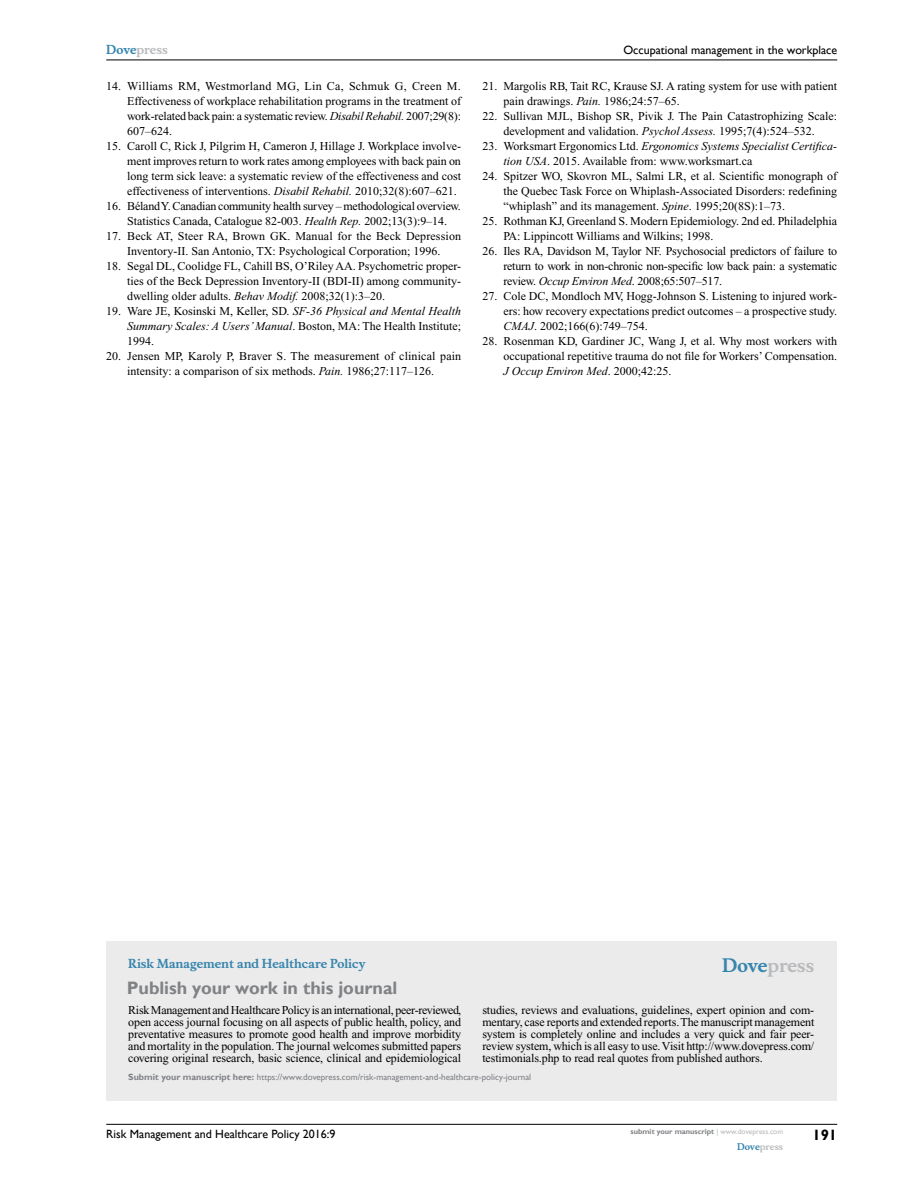
<style>
.page{position:relative;width:918px;height:1188px;background:#fff}
.page>*{position:absolute;margin:0;border:0;box-sizing:border-box;transform-origin:0 0}
.t1{font:700 18px "Gill Sans";color:#808285}
.t2{font:700 18px "Musee";color:#b8babc}
.t3{font:700 15px "Gill Sans";color:#000}
.t4{font:12px/15px "Times New Roman";color:#000;text-align:justify}
.t5{font:12px/15px "Times New Roman";letter-spacing:-.02em;color:#000;text-align:center}
.t6{font:12px "Gill Sans";color:#000}
.t7{font:700 12px "Musee";color:#3785ad}
.t8{font:700 12px "Musee";color:#b8babc}
.t9{font:9px "Gill Sans";color:#808285}
.t10{font:700 9px "Musee";color:#b8babc}
.t11{font:700 7.5px "Gill Sans";color:#808285}
.s1{color:#3785ad}
.s2{font-style:italic}
.s3{font-weight:700}
.s4{font-weight:400;color:#b8babc}
</style>
<div class="page">
<div style="left:106px;top:941px;width:731px;height:159px;background:#ebebec"></div>
<hr style="left:106px;top:1124px;width:731px;height:1px;background:#000">
<hr style="left:106px;top:60px;width:731px;height:1px;background:#000">
<p class="t8" style="left:106px;top:43px;width:63px"><span class="s1">Dove</span>press</p>
<p class="t4" style="left:127px;top:79px;width:335px;text-indent:-21px">14. Williams RM, Westmorland MG, Lin Ca, Schmuk G, Creen M.<br>Effectiveness of workplace rehabilitation programs in the treatment of work-related back pain: a systematic review. <span class="s2">Disabil Rehabil.</span> 2007;29(8):<br>607–624.</p>
<p class="t4" style="left:127px;top:139px;width:335px;text-indent:-21px">15. Caroll C, Rick J, Pilgrim H, Cameron J, Hillage J. Workplace involve&shy;ment improves return to work rates among employees with back pain on long term sick leave: a systematic review of the effectiveness and cost effectiveness of interventions. <span class="s2">Disabil Rehabil.</span> 2010;32(8):607–621.</p>
<p class="t5" style="left:106px;top:199px;width:356px">16. Béland Y. Canadian community health survey – methodological overview.<br>Statistics Canada, Catalogue 82-003. <span class="s2">Health Rep.</span> 2002;13(3):9–14.</p>
<p class="t4" style="left:106px;top:229px;width:356px;text-align:center">17. Beck AT, Steer RA, Brown GK. Manual for the Beck Depression<br>Inventory-II. San Antonio, TX: Psychological Corporation; 1996.</p>
<p class="t4" style="left:127px;top:259px;width:335px;text-indent:-21px">18. Segal DL, Coolidge FL, Cahill BS, O’Riley AA. Psychometric proper&shy;ties of the Beck Depression Inventory-II (BDI-II) among community&shy;dwelling older adults. <span class="s2">Behav Modif.</span> 2008;32(1):3–20.</p>
<p class="t4" style="left:127px;top:304px;width:335px;text-indent:-21px">19. Ware JE, Kosinski M, Keller, SD. <span class="s2">SF-36 Physical and Mental Health Summary Scales: A Users’ Manual</span>. Boston, MA: The Health Institute; 1994.</p>
<p class="t4" style="left:106px;top:349px;width:357px;text-align:center">20. Jensen MP, Karoly P, Braver S. The measurement of clinical pain intensity: a comparison of six methods. <span class="s2">Pain.</span> 1986;27:117–126.</p>
<p class="t6" style="left:623px;top:43px;width:215px">Occupational management in the workplace</p>
<p class="t4" style="left:503px;top:79px;width:335px;text-indent:-21px">21. Margolis RB, Tait RC, Krause SJ. A rating system for use with patient pain drawings. <span class="s2">Pain.</span> 1986;24:57–65.</p>
<p class="t4" style="left:482px;top:109px;width:356px;text-align:center">22. Sullivan MJL, Bishop SR, Pivik J. The Pain Catastrophizing Scale: development and validation. <span class="s2">Psychol Assess.</span> 1995;7(4):524–532.</p>
<p class="t4" style="left:503px;top:139px;width:335px;text-indent:-21px">23. Worksmart Ergonomics Ltd. <span class="s2">Ergonomics Systems Specialist Certifica&shy;tion USA</span>. 2015. Available from: www.worksmart.ca</p>
<p class="t4" style="left:503px;top:169px;width:335px;text-indent:-21px">24. Spitzer WO, Skovron ML, Salmi LR, et al. Scientific monograph of the Quebec Task Force on Whiplash-Associated Disorders: redefining “whiplash” and its management. <span class="s2">Spine</span>. 1995;20(8S):1–73.</p>
<p class="t4" style="left:503px;top:214px;width:335px;text-indent:-21px">25. Rothman KJ, Greenland S. Modern Epidemiology. 2nd ed. Philadelphia<br>PA: Lippincott Williams and Wilkins; 1998.</p>
<p class="t4" style="left:503px;top:244px;width:335px;text-indent:-21px">26. Iles RA, Davidson M, Taylor NF. Psychosocial predictors of failure to return to work in non-chronic non-specific low back pain: a systematic review. <span class="s2">Occup Environ Med</span>. 2008;65:507–517.</p>
<p class="t4" style="left:503px;top:289px;width:335px;text-indent:-21px">27. Cole DC, Mondloch MV, Hogg-Johnson S. Listening to injured work&shy;ers: how recovery expectations predict outcomes – a prospective study.<br><span class="s2">CMAJ</span>. 2002;166(6):749–754.</p>
<p class="t4" style="left:503px;top:334px;width:335px;text-indent:-21px">28. Rosenman KD, Gardiner JC, Wang J, et al. Why most workers with occupational repetitive trauma do not file for Workers’ Compensation.<br><span class="s2">J Occup Environ Med</span>. 2000;42:25.</p>
<p class="t7" style="left:128px;top:956px;width:239px">Risk Management and Healthcare Policy</p>
<h1 class="t1" style="left:127px;top:977px;width:272px">Publish your work in this journal</h1>
<h1 class="t2" style="left:722px;top:955px;width:94px"><span class="s1">Dove</span>press</h1>
<p class="t4" style="left:128px;top:1004px;width:335px;line-height:12px">Risk Management and Healthcare Policy is an international, peer-reviewed, open access journal focusing on all aspects of public health, policy, and preventative measures to promote good health and improve morbidity and mortality in the population. The journal welcomes submitted papers covering original research, basic science, clinical and epidemiological</p>
<p class="t4" style="left:482px;top:1004px;width:334px;line-height:12px">studies, reviews and evaluations, guidelines, expert opinion and com&shy;mentary, case reports and extended reports. The manuscript management system is completely online and includes a very quick and fair peer&shy;review system, which is all easy to use. Visit http://www.dovepress.com/ testimonials.php to read real quotes from published authors.</p>
<p class="t9" style="left:128px;top:1072px;width:404px"><span class="s3">Submit your manuscript here:</span> https://www.dovepress.com/risk-management-and-healthcare-policy-journal</p>
<p class="t6" style="left:106px;top:1127px;width:231px">Risk Management and Healthcare Policy 2016:9</p>
<p class="t11" style="left:631px;top:1127px;width:154px">submit your manuscript <span class="s4">| www.dovepress.com</span></p>
<p class="t10" style="left:737px;top:1141px;width:48px"><span class="s1">Dove</span>press</p>
<p class="t3" style="left:812px;top:1126px;width:26px">191</p>
</div>
